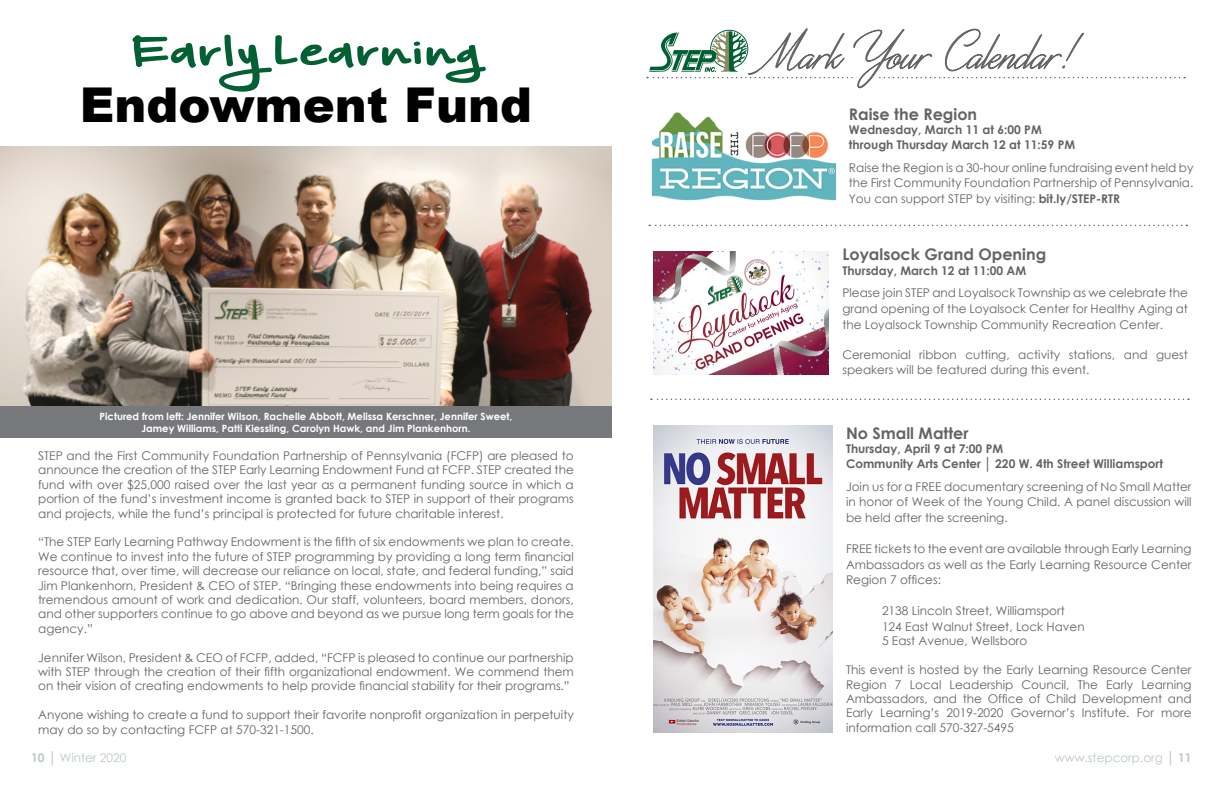
<style>
.page{position:relative;width:1224px;height:792px;background:#fff}
.page>*{position:absolute;margin:0;border:0;box-sizing:border-box;transform-origin:0 0}
.t1{font:60px "Another Birdhouse";color:#036033}
.t2{font:900 48px "Arial";color:#000}
.t3{font:700 16px "Century Gothic";color:#636466}
.t4{font:12px/14.4px "Century Gothic";color:#636466;text-align:justify}
.t5{font:700 12px/14.4px "Century Gothic";color:#636466}
.t6{font:12px "Century Gothic";color:#bcc7c9}
.t7{font:700 10px/12px "Century Gothic";color:#fff;text-align:center}
.s1{font-weight:700}
.s2{font-style:italic}
</style>
<div class="page">
<div style="left:0;top:405px;width:612px;height:32px;background:#77787b"></div>
<svg style="left:647px;top:28px;width:538px;height:61px"></svg>
<img style="left:653px;top:252px;width:176px;height:123px">
<svg style="left:649px;top:225px;width:538px;height:1px"></svg>
<img style="left:0;top:146px;width:612px;height:260px">
<img style="left:651px;top:112px;width:186px;height:89px">
<svg style="left:651px;top:399px;width:538px;height:1px"></svg>
<img style="left:653px;top:425px;width:180px;height:308px">
<h1 class="t1" style="left:132px;top:14px;width:350px">Early Learning</h1>
<h2 class="t2" style="left:80px;top:70px;width:454px">Endowment Fund</h2>
<p class="t7" style="left:100px;top:409px;width:414px">Pictured from left: Jennifer Wilson, Rachelle Abbott, Melissa Kerschner, Jennifer Sweet,<br>Jamey Williams, Patti Kiessling, Carolyn Hawk, and Jim Plankenhorn.</p>
<p class="t4" style="left:38px;top:448px;width:537px">STEP and the First Community Foundation Partnership of Pennsylvania (FCFP) are pleased to announce the creation of the STEP Early Learning Endowment Fund at FCFP. STEP created the fund with over $25,000 raised over the last year as a permanent funding source in which a portion of the fund’s investment income is granted back to STEP in support of their programs and projects, while the fund’s principal is protected for future charitable interest.</p>
<p class="t4" style="left:38px;top:535px;width:537px">“The STEP Early Learning Pathway Endowment is the fifth of six endowments we plan to create.<br>We continue to invest into the future of STEP programming by providing a long term financial resource that, over time, will decrease our reliance on local, state, and federal funding,” said Jim Plankenhorn, President &amp; CEO of STEP. “Bringing these endowments into being requires a tremendous amount of work and dedication. Our staff, volunteers, board members, donors, and other supporters continue to go above and beyond as we pursue long term goals for the agency.”</p>
<p class="t4" style="left:38px;top:650px;width:537px">Jennifer Wilson, President &amp; CEO of FCFP, added, “FCFP is pleased to continue our partnership with STEP through the creation of their fifth organizational endowment. We commend them on their vision of creating endowments to help provide financial stability for their programs.”</p>
<p class="t4" style="left:38px;top:707px;width:537px">Anyone wishing to create a fund to support their favorite nonprofit organization in perpetuity may do so by contacting FCFP at 570-321-1500.</p>
<h3 class="t3" style="left:849px;top:102px;width:130px">Raise the Region</h3>
<p class="t5" style="left:849px;top:122px;width:228px">Wednesday, March 11 at 6:00 PM through Thursday March 12 at 11:59 PM</p>
<p class="t4" style="left:849px;top:159px;width:346px;line-height:15.6px">Raise the Region is a 30-hour online fundraising event held by the First Community Foundation Partnership of Pennsylvania.<br>You can support STEP by visiting: <span class="s1">bit.ly/STEP-RTR</span></p>
<h3 class="t3" style="left:842px;top:242px;width:205px">Loyalsock Grand Opening</h3>
<p class="t5" style="left:842px;top:262px;width:185px">Thursday, March 12 at 11:00 AM</p>
<p class="t4" style="left:842px;top:285px;width:347px;line-height:15.6px">Please join STEP and Loyalsock Township as we celebrate the grand opening of the Loyalsock Center for Healthy Aging at the Loyalsock Township Community Recreation Center.</p>
<p class="t4" style="left:842px;top:346px;width:347px;line-height:15.6px">Ceremonial ribbon cutting, activity stations, and guest speakers will be featured during this event.</p>
<h3 class="t3" style="left:846px;top:421px;width:124px">No Small Matter</h3>
<p class="t5" style="left:846px;top:441px;width:319px">Thursday, April 9 at 7:00 PM<br>Community Arts Center <span class="s2">│</span> 220 W. 4th Street Williamsport</p>
<p class="t4" style="left:846px;top:478px;width:347px;line-height:15.6px">Join us for a FREE documentary screening of No Small Matter in honor of Week of the Young Child. A panel discussion will be held after the screening.</p>
<p class="t4" style="left:846px;top:541px;width:347px;line-height:15.6px">FREE tickets to the event are available through Early Learning Ambassadors as well as the Early Learning Resource Center Region 7 offices:</p>
<p class="t4" style="left:882px;top:603px;width:204px;line-height:15.6px">2138 Lincoln Street, Williamsport<br>124 East Walnut Street, Lock Haven</p>
<p class="t4" style="left:882px;top:634px;width:147px">5 East Avenue, Wellsboro</p>
<p class="t4" style="left:846px;top:662px;width:347px">This event is hosted by the Early Learning Resource Center Region 7 Local Leadership Council, The Early Learning Ambassadors, and the Office of Child Development and Early Learning’s 2019-2020 Governor’s Institute. For more information call 570-327-5495</p>
<p class="t6" style="left:31px;top:749px;width:97px"><span class="s1">10</span> │ Winter 2020</p>
<p class="t6" style="left:1055px;top:749px;width:138px">www.stepcorp.org │ <span class="s1">11</span></p>
</div>
